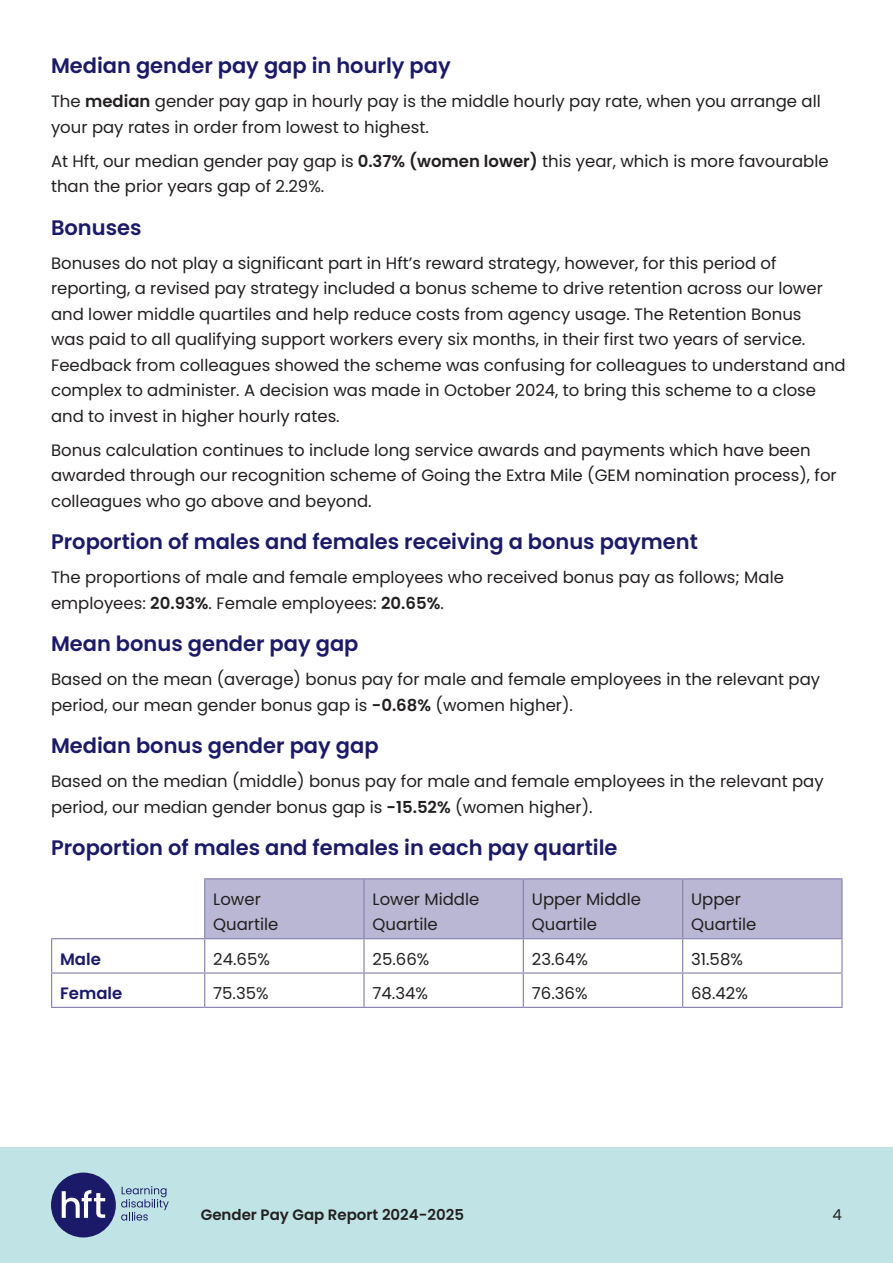
<style>
.page{position:relative;width:893px;height:1263px;background:#fff}
.page>*{position:absolute;margin:0;border:0;box-sizing:border-box;transform-origin:0 0}
.t1{font:600 21px "Poppins";color:#1b1a69}
.t2{font:16.5px/25.5px "Poppins";color:#231f20}
.t3{font:600 16.5px "Poppins";color:#1b1a69}
.t4{font:600 15px "Poppins";color:#231f20}
.t5{font:15px "Poppins";color:#231f20}
.s1{font-weight:600}
</style>
<div class="page">
<div style="left:0;top:1147px;width:893px;height:116px;background:#c0e4e5"></div>
<div style="left:51px;top:1172px;width:65px;height:65px;background:#1b1a69;border-radius:50%"></div>
<svg style="left:62px;top:1190px;width:43px;height:28px"></svg>
<svg style="left:121px;top:1186px;width:48px;height:34px"></svg>
<svg style="left:205px;top:879px;width:636px;height:128px"></svg>
<hr style="left:204px;top:879px;width:1px;height:59px;background:#8885b1">
<hr style="left:363px;top:879px;width:2px;height:59px;background:#8885b1">
<hr style="left:523px;top:879px;width:1px;height:59px;background:#8885b1">
<hr style="left:841px;top:879px;width:2px;height:59px;background:#8885b1">
<hr style="left:205px;top:938px;width:159px;height:1px;background:#8885b1">
<hr style="left:204px;top:939px;width:1px;height:33px;background:#8885b1">
<hr style="left:364px;top:938px;width:159px;height:1px;background:#8885b1">
<hr style="left:363px;top:939px;width:2px;height:33px;background:#8885b1">
<hr style="left:523px;top:938px;width:160px;height:1px;background:#8885b1">
<hr style="left:523px;top:939px;width:1px;height:33px;background:#8885b1">
<hr style="left:683px;top:938px;width:160px;height:1px;background:#8885b1">
<hr style="left:841px;top:939px;width:2px;height:33px;background:#8885b1">
<hr style="left:205px;top:972px;width:159px;height:2px;background:#8885b1">
<hr style="left:204px;top:974px;width:1px;height:33px;background:#8885b1">
<hr style="left:364px;top:972px;width:159px;height:2px;background:#8885b1">
<hr style="left:363px;top:974px;width:2px;height:33px;background:#8885b1">
<hr style="left:523px;top:972px;width:160px;height:2px;background:#8885b1">
<hr style="left:523px;top:974px;width:1px;height:33px;background:#8885b1">
<hr style="left:683px;top:972px;width:160px;height:2px;background:#8885b1">
<hr style="left:841px;top:974px;width:2px;height:33px;background:#8885b1">
<hr style="left:51px;top:972px;width:154px;height:2px;background:#8885b1">
<hr style="left:204px;top:878px;width:160px;height:1px;background:#8885b1">
<hr style="left:364px;top:878px;width:159px;height:1px;background:#8885b1">
<hr style="left:523px;top:878px;width:160px;height:1px;background:#8885b1">
<hr style="left:683px;top:878px;width:160px;height:1px;background:#8885b1">
<hr style="left:682px;top:879px;width:1px;height:59px;background:#8885b1">
<hr style="left:205px;top:1007px;width:159px;height:1px;background:#8885b1">
<hr style="left:364px;top:1007px;width:159px;height:1px;background:#8885b1">
<hr style="left:523px;top:1007px;width:160px;height:1px;background:#8885b1">
<hr style="left:683px;top:1007px;width:160px;height:1px;background:#8885b1">
<hr style="left:51px;top:938px;width:154px;height:1px;background:#8885b1">
<hr style="left:51px;top:939px;width:1px;height:33px;background:#8885b1">
<hr style="left:682px;top:939px;width:1px;height:33px;background:#8885b1">
<hr style="left:51px;top:974px;width:1px;height:33px;background:#8885b1">
<hr style="left:682px;top:974px;width:1px;height:33px;background:#8885b1">
<hr style="left:51px;top:1007px;width:154px;height:1px;background:#8885b1">
<p class="t1" style="left:51px;top:54px;width:401px">Median gender pay gap in hourly pay</p>
<p class="t2" style="left:51px;top:89px;width:771px">The <span class="s1">median</span> gender pay gap in hourly pay is the middle hourly pay rate, when you arrange all your pay rates in order from lowest to highest.</p>
<p class="t2" style="left:51px;top:148px;width:779px">At Hft, our median gender pay gap is <span class="s1">0.37% (women lower)</span> this year, which is more favourable than the prior years gap of 2.29%.</p>
<p class="t1" style="left:51px;top:215px;width:92px">Bonuses</p>
<p class="t2" style="left:51px;top:250px;width:796px">Bonuses do not play a significant part in Hft’s reward strategy, however, for this period of reporting, a revised pay strategy included a bonus scheme to drive retention across our lower and lower middle quartiles and help reduce costs from agency usage. The Retention Bonus<br>was paid to all qualifying support workers every six months, in their first two years of service.<br>Feedback from colleagues showed the scheme was confusing for colleagues to understand and complex to administer. A decision was made in October 2024, to bring this scheme to a close and to invest in higher hourly rates.</p>
<p class="t2" style="left:51px;top:437px;width:787px">Bonus calculation continues to include long service awards and payments which have been awarded through our recognition scheme of Going the Extra Mile (GEM nomination process), for colleagues who go above and beyond.</p>
<p class="t1" style="left:51px;top:530px;width:648px">Proportion of males and females receiving a bonus payment</p>
<p class="t2" style="left:51px;top:565px;width:734px">The proportions of male and female employees who received bonus pay as follows; Male employees: <span class="s1">20.93%</span>. Female employees: <span class="s1">20.65%</span>.</p>
<p class="t1" style="left:51px;top:632px;width:309px">Mean bonus gender pay gap</p>
<p class="t2" style="left:51px;top:667px;width:771px">Based on the mean (average) bonus pay for male and female employees in the relevant pay period, our mean gender bonus gap is <span class="s1">-0.68%</span> (women higher).</p>
<p class="t1" style="left:51px;top:734px;width:329px">Median bonus gender pay gap</p>
<p class="t2" style="left:51px;top:769px;width:774px">Based on the median (middle) bonus pay for male and female employees in the relevant pay period, our median gender bonus gap is <span class="s1">-15.52%</span> (women higher).</p>
<p class="t1" style="left:51px;top:836px;width:568px">Proportion of males and females in each pay quartile</p>
<p class="t2" style="left:213px;top:886px;width:67px">Lower<br>Quartile</p>
<p class="t2" style="left:373px;top:886px;width:108px">Lower Middle<br>Quartile</p>
<p class="t2" style="left:532px;top:886px;width:111px">Upper Middle<br>Quartile</p>
<p class="t2" style="left:691px;top:886px;width:67px">Upper<br>Quartile</p>
<p class="t3" style="left:60px;top:949px;width:42px">Male</p>
<p class="t2" style="left:213px;top:946px;width:58px">24.65%</p>
<p class="t2" style="left:373px;top:946px;width:58px">25.66%</p>
<p class="t2" style="left:532px;top:946px;width:58px">23.64%</p>
<p class="t2" style="left:691px;top:946px;width:53px">31.58%</p>
<p class="t3" style="left:60px;top:983px;width:64px">Female</p>
<p class="t2" style="left:213px;top:980px;width:57px">75.35%</p>
<p class="t2" style="left:373px;top:980px;width:57px">74.34%</p>
<p class="t2" style="left:532px;top:980px;width:57px">76.36%</p>
<p class="t2" style="left:691px;top:980px;width:58px">68.42%</p>
<p class="t4" style="left:201px;top:1206px;width:265px">Gender Pay Gap Report 2024-2025</p>
<p class="t5" style="left:832px;top:1206px;width:11px">4</p>
</div>
